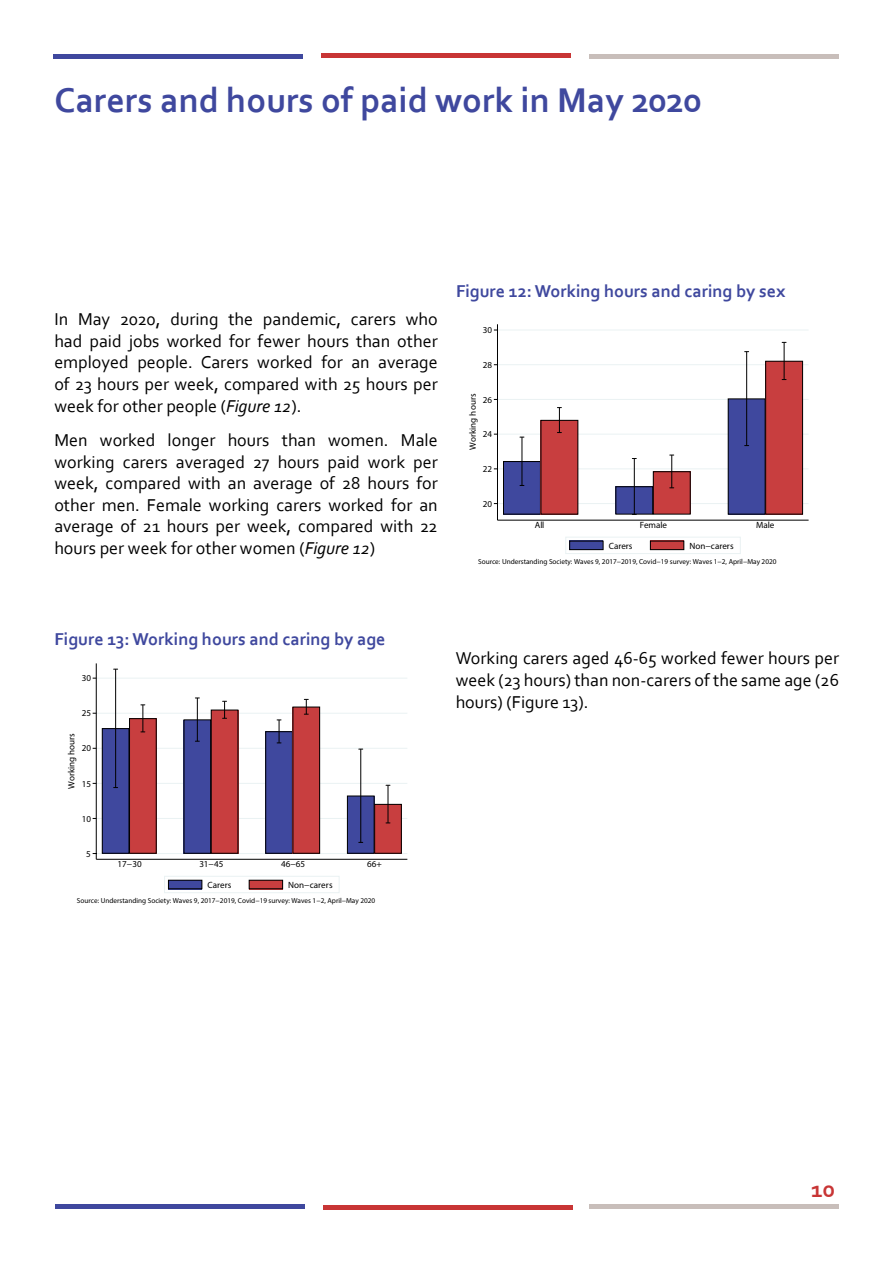
<style>
.page{position:relative;width:893px;height:1263px;background:#fff}
.page>*{position:absolute;margin:0;border:0;box-sizing:border-box;transform-origin:0 0}
.t1{font:700 36px "Corbel";color:#3f489e}
.t2{font:700 24px "Corbel";color:#c83535}
.t3{font:18px/21.6px "Corbel";color:#000;text-align:justify}
.t4{font:700 18px "Corbel";color:#3f489e}
.t5{font:9px "Helvetica";color:#000}
.t6{font:7.2px "Helvetica";color:#000}
.s1{font-style:italic}
</style>
<div class="page">
<hr style="left:54px;top:54px;width:249px;height:4px;background:#3f489e">
<hr style="left:321px;top:54px;width:250px;height:4px;background:#c83535">
<hr style="left:589px;top:54px;width:250px;height:4px;background:#c8beba">
<hr style="left:55px;top:1205px;width:250px;height:4px;background:#3f489e">
<hr style="left:323px;top:1205px;width:249px;height:4px;background:#c83535">
<hr style="left:589px;top:1205px;width:250px;height:4px;background:#c8beba">
<div style="left:497px;top:324px;width:312px;height:196px;border:1px solid #fff"></div>
<hr style="left:497px;top:330px;width:312px;height:1px;background:#eaf2f3">
<hr style="left:497px;top:364px;width:312px;height:1px;background:#eaf2f3">
<hr style="left:497px;top:399px;width:312px;height:1px;background:#eaf2f3">
<hr style="left:497px;top:434px;width:312px;height:1px;background:#eaf2f3">
<hr style="left:497px;top:468px;width:312px;height:1px;background:#eaf2f3">
<hr style="left:497px;top:503px;width:312px;height:1px;background:#eaf2f3">
<div style="left:503px;top:461px;width:38px;height:53px;background:#3f489e"></div>
<div style="left:503px;top:461px;width:38px;height:53px;border:1px solid #000"></div>
<div style="left:616px;top:486px;width:37px;height:28px;background:#3f489e"></div>
<div style="left:616px;top:486px;width:37px;height:28px;border:1px solid #000"></div>
<div style="left:728px;top:399px;width:37px;height:115px;background:#3f489e"></div>
<div style="left:728px;top:399px;width:37px;height:115px;border:1px solid #000"></div>
<div style="left:541px;top:420px;width:37px;height:94px;background:#c83e3f"></div>
<div style="left:653px;top:471px;width:37px;height:43px;background:#c83e3f"></div>
<div style="left:653px;top:471px;width:37px;height:43px;border:1px solid #000"></div>
<div style="left:765px;top:361px;width:38px;height:153px;background:#c83e3f"></div>
<div style="left:765px;top:361px;width:38px;height:153px;border:1px solid #000"></div>
<hr style="left:522px;top:437px;width:1px;height:48px;background:#000">
<svg style="left:557px;top:407px;width:4px;height:26px"></svg>
<hr style="left:634px;top:458px;width:1px;height:56px;background:#000">
<hr style="left:746px;top:352px;width:1px;height:94px;background:#000">
<hr style="left:671px;top:455px;width:1px;height:33px;background:#000">
<hr style="left:784px;top:342px;width:1px;height:38px;background:#000">
<hr style="left:497px;top:324px;width:1px;height:196px;background:#000">
<hr style="left:497px;top:520px;width:312px;height:1px;background:#000">
<div style="left:565px;top:537px;width:176px;height:17px;border:1px solid #eaf2f3"></div>
<div style="left:569px;top:541px;width:34px;height:9px;background:#3f489e"></div>
<div style="left:569px;top:541px;width:34px;height:9px;border:1px solid #000"></div>
<div style="left:650px;top:541px;width:34px;height:9px;background:#c83e3f"></div>
<div style="left:650px;top:541px;width:34px;height:9px;border:1px solid #000"></div>
<div style="left:96px;top:663px;width:311px;height:196px;border:1px solid #fff"></div>
<hr style="left:96px;top:678px;width:311px;height:1px;background:#eaf2f3">
<hr style="left:96px;top:713px;width:311px;height:1px;background:#eaf2f3">
<hr style="left:96px;top:748px;width:311px;height:1px;background:#eaf2f3">
<hr style="left:96px;top:783px;width:311px;height:1px;background:#eaf2f3">
<hr style="left:96px;top:818px;width:311px;height:1px;background:#eaf2f3">
<hr style="left:96px;top:853px;width:311px;height:1px;background:#eaf2f3">
<div style="left:102px;top:728px;width:27px;height:125px;background:#3f489e"></div>
<div style="left:102px;top:728px;width:27px;height:125px;border:1px solid #000"></div>
<div style="left:184px;top:719px;width:27px;height:134px;background:#3f489e"></div>
<div style="left:184px;top:719px;width:27px;height:134px;border:1px solid #000"></div>
<div style="left:265px;top:731px;width:28px;height:122px;background:#3f489e"></div>
<div style="left:265px;top:731px;width:28px;height:122px;border:1px solid #000"></div>
<div style="left:347px;top:796px;width:27px;height:57px;background:#3f489e"></div>
<div style="left:347px;top:796px;width:27px;height:57px;border:1px solid #000"></div>
<div style="left:129px;top:718px;width:27px;height:135px;background:#c83e3f"></div>
<div style="left:129px;top:718px;width:27px;height:135px;border:1px solid #000"></div>
<div style="left:211px;top:710px;width:27px;height:143px;background:#c83e3f"></div>
<div style="left:211px;top:710px;width:27px;height:143px;border:1px solid #000"></div>
<div style="left:293px;top:707px;width:27px;height:146px;background:#c83e3f"></div>
<div style="left:293px;top:707px;width:27px;height:146px;border:1px solid #000"></div>
<div style="left:374px;top:804px;width:28px;height:49px;background:#c83e3f"></div>
<div style="left:374px;top:804px;width:28px;height:49px;border:1px solid #000"></div>
<hr style="left:115px;top:669px;width:1px;height:118px;background:#000">
<hr style="left:197px;top:698px;width:1px;height:43px;background:#000">
<svg style="left:277px;top:719px;width:4px;height:24px"></svg>
<hr style="left:360px;top:749px;width:1px;height:93px;background:#000">
<svg style="left:141px;top:704px;width:4px;height:28px"></svg>
<svg style="left:223px;top:701px;width:4px;height:18px"></svg>
<svg style="left:304px;top:699px;width:4px;height:16px"></svg>
<hr style="left:388px;top:785px;width:1px;height:38px;background:#000">
<hr style="left:96px;top:663px;width:1px;height:196px;background:#000">
<hr style="left:96px;top:859px;width:311px;height:1px;background:#000">
<div style="left:164px;top:876px;width:175px;height:17px;border:1px solid #eaf2f3"></div>
<div style="left:168px;top:880px;width:34px;height:9px;background:#3f489e"></div>
<div style="left:168px;top:880px;width:34px;height:9px;border:1px solid #000"></div>
<div style="left:249px;top:880px;width:34px;height:9px;background:#c83e3f"></div>
<div style="left:249px;top:880px;width:34px;height:9px;border:1px solid #000"></div>
<h1 class="t1" style="left:54px;top:78px;width:649px">Carers and hours of paid work in May 2020</h1>
<p class="t3" style="left:54px;top:308px;width:385px">In May 2020, during the pandemic, carers who had paid jobs worked for fewer hours than other employed people. Carers worked for an average of 23 hours per week, compared with 25 hours per week for other people (<span class="s1">Figure 12</span>).</p>
<p class="t3" style="left:54px;top:429px;width:385px">Men worked longer hours than women. Male working carers averaged 27 hours paid work per week, compared with an average of 28 hours for other men. Female working carers worked for an average of 21 hours per week, compared with 22 hours per week for other women (<span class="s1">Figure 12</span>)</p>
<p class="t4" style="left:456px;top:280px;width:331px">Figure 12: Working hours and caring by sex</p>
<p class="t5" style="left:483px;top:325px;width:11px">30</p>
<p class="t5" style="left:483px;top:359px;width:11px">28</p>
<p class="t5" style="left:467px;top:449px;width:57px;rotate:-90deg">Working hours</p>
<p class="t5" style="left:483px;top:394px;width:11px">26</p>
<p class="t5" style="left:483px;top:429px;width:11px">24</p>
<p class="t5" style="left:483px;top:463px;width:11px">22</p>
<p class="t5" style="left:483px;top:498px;width:11px">20</p>
<p class="t5" style="left:535px;top:520px;width:11px">All</p>
<p class="t5" style="left:640px;top:520px;width:29px">Female</p>
<p class="t5" style="left:756px;top:520px;width:20px">Male</p>
<p class="t5" style="left:609px;top:540px;width:25px">Carers</p>
<p class="t5" style="left:689px;top:540px;width:46px">Non−carers</p>
<p class="t6" style="left:478px;top:557px;width:300px">Source: Understanding Society: Waves 9, 2017−2019, Covid−19 survey: Waves 1−2, April−May 2020</p>
<p class="t4" style="left:55px;top:628px;width:332px">Figure 13: Working hours and caring by age</p>
<p class="t5" style="left:82px;top:673px;width:11px">30</p>
<p class="t5" style="left:82px;top:708px;width:11px">25</p>
<p class="t5" style="left:66px;top:789px;width:57px;rotate:-90deg">Working hours</p>
<p class="t5" style="left:82px;top:743px;width:11px">20</p>
<p class="t5" style="left:82px;top:778px;width:11px">15</p>
<p class="t5" style="left:82px;top:813px;width:11px">10</p>
<p class="t5" style="left:86px;top:848px;width:6px">5</p>
<p class="t5" style="left:118px;top:859px;width:26px">17−30</p>
<p class="t5" style="left:199px;top:859px;width:26px">31−45</p>
<p class="t5" style="left:281px;top:859px;width:26px">46−65</p>
<p class="t5" style="left:367px;top:859px;width:16px">66+</p>
<p class="t5" style="left:208px;top:879px;width:25px">Carers</p>
<p class="t5" style="left:288px;top:879px;width:46px">Non−carers</p>
<p class="t6" style="left:77px;top:896px;width:300px">Source: Understanding Society: Waves 9, 2017−2019, Covid−19 survey: Waves 1−2, April−May 2020</p>
<p class="t3" style="left:456px;top:647px;width:385px">Working carers aged 46-65 worked fewer hours per week (23 hours) than non-carers of the same age (26 hours) (Figure 13).</p>
<h2 class="t2" style="left:811px;top:1174px;width:26px">10</h2>
</div>
